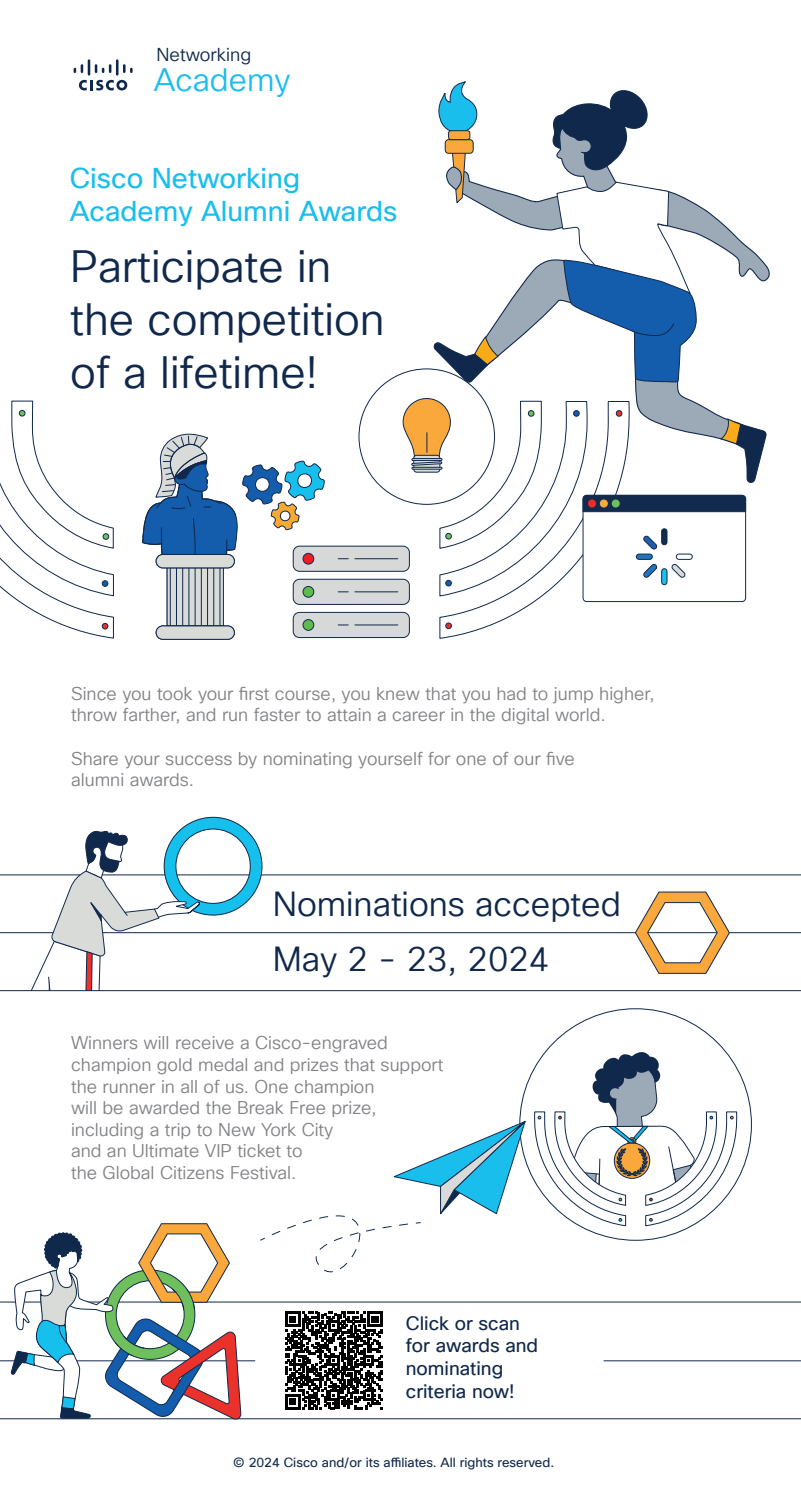
<style>
.page{position:relative;width:801px;height:1512px;background:#fff}
.page>*{position:absolute;margin:0;border:0;box-sizing:border-box;transform-origin:0 0}
.t1{font:44.2px/53px "Cisco Sans TT Light";color:#10284b}
.t2{font:34px/54.5px "Cisco Sans TT Light";color:#10284b}
.t3{font:31.7px "Cisco Sans TT Light";color:#1abeed}
.t4{font:28px/33.6px "Cisco Sans TT";color:#1abeed}
.t5{font:19px/22.8px "Cisco Sans TT";color:#10284b}
.t6{font:18.3px "Cisco Sans TT Light";color:#10284b}
.t7{font:18px/21.6px "Cisco Sans TT Light";color:#808285}
.t8{font:13px "Cisco Sans TT";color:#10284b}
</style>
<div class="page">
<div style="left:293px;top:546px;width:116px;height:25px;background:#d7d9d8;border-radius:6px"></div>
<div style="left:293px;top:546px;width:117px;height:26px;border:1px solid #10284b;border-radius:6px"></div>
<div style="left:303px;top:553px;width:11px;height:11px;background:#ee1c25;border-radius:50%"></div>
<div style="left:302px;top:553px;width:12px;height:11px;border:1px solid #0f2c4e;border-radius:50%"></div>
<hr style="left:355px;top:558px;width:43px;height:1px;background:#10284b">
<div style="left:293px;top:579px;width:116px;height:25px;background:#d7d9d8;border-radius:6px"></div>
<div style="left:293px;top:579px;width:117px;height:26px;border:1px solid #10284b;border-radius:6px"></div>
<hr style="left:355px;top:591px;width:43px;height:1px;background:#10284b">
<div style="left:303px;top:586px;width:11px;height:11px;background:#5fbb4e;border-radius:50%"></div>
<div style="left:302px;top:586px;width:12px;height:12px;border:1px solid #0f2c4e;border-radius:50%"></div>
<div style="left:293px;top:612px;width:116px;height:25px;background:#d7d9d8;border-radius:6px"></div>
<div style="left:293px;top:612px;width:117px;height:26px;border:1px solid #10284b;border-radius:6px"></div>
<div style="left:303px;top:619px;width:11px;height:11px;background:#5fbb4e;border-radius:50%"></div>
<div style="left:302px;top:619px;width:12px;height:12px;border:1px solid #0f2c4e;border-radius:50%"></div>
<hr style="left:355px;top:624px;width:43px;height:1px;background:#10284b">
<svg style="left:74px;top:59px;width:59px;height:31px"></svg>
<hr style="left:0;top:874px;width:800px;height:1px;background:#10284b">
<hr style="left:0;top:932px;width:800px;height:1px;background:#10284b">
<svg style="left:634px;top:891px;width:96px;height:83px"></svg>
<svg style="left:0;top:816px;width:263px;height:174px"></svg>
<hr style="left:0;top:990px;width:800px;height:1px;background:#10284b">
<hr style="left:0;top:1301px;width:800px;height:1px;background:#10284b">
<hr style="left:0;top:1360px;width:255px;height:1px;background:#10284b">
<hr style="left:604px;top:1360px;width:196px;height:1px;background:#10284b">
<hr style="left:0;top:1418px;width:800px;height:1px;background:#10284b">
<div style="left:173px;top:945px;width:59px;height:29px;background:#fff"></div>
<svg style="left:260px;top:1046px;width:477px;height:227px"></svg>
<svg style="left:11px;top:1223px;width:230px;height:197px"></svg>
<svg style="left:169px;top:568px;width:53px;height:56px;background:#cbcfcf"></svg>
<hr style="left:170px;top:563px;width:1px;height:63px;background:#10284b">
<hr style="left:176px;top:563px;width:1px;height:63px;background:#10284b">
<hr style="left:182px;top:563px;width:1px;height:63px;background:#10284b">
<hr style="left:188px;top:563px;width:1px;height:63px;background:#10284b">
<hr style="left:194px;top:563px;width:1px;height:63px;background:#10284b">
<hr style="left:201px;top:563px;width:1px;height:63px;background:#10284b">
<hr style="left:207px;top:563px;width:1px;height:63px;background:#10284b">
<hr style="left:213px;top:563px;width:1px;height:63px;background:#10284b">
<hr style="left:219px;top:563px;width:1px;height:63px;background:#10284b">
<div style="left:167px;top:560px;width:57px;height:66px;border:1px solid #10284b"></div>
<div style="left:156px;top:554px;width:78px;height:14px;background:#d9dbd9;border-radius:7px"></div>
<div style="left:156px;top:554px;width:79px;height:14px;border:1px solid #10284b;border-radius:7px"></div>
<div style="left:156px;top:626px;width:78px;height:13px;background:#d9dbd9;border-radius:7px"></div>
<div style="left:156px;top:625px;width:79px;height:15px;border:1px solid #10284b;border-radius:7px"></div>
<svg style="left:142px;top:433px;width:183px;height:126px"></svg>
<svg style="left:0;top:400px;width:114px;height:239px"></svg>
<div style="left:103px;top:533px;width:6px;height:7px;border:1px solid #10284b;border-radius:50%"></div>
<svg style="left:402px;top:81px;width:368px;height:558px"></svg>
<div style="left:445px;top:533px;width:7px;height:6px;border:1px solid #10284b;border-radius:50%"></div>
<svg style="left:285px;top:1311px;width:97px;height:98px"></svg>
<p class="t6" style="left:156px;top:43px;width:96px">Networking</p>
<h3 class="t3" style="left:154px;top:59px;width:138px">Academy</h3>
<h3 class="t4" style="left:70px;top:162px;width:329px">Cisco Networking<br>Academy Alumni Awards</h3>
<h1 class="t1" style="left:70px;top:241px;width:316px">Participate in the competition of a lifetime!</h1>
<p class="t7" style="left:71px;top:683px;width:585px">Since you took your first course, you knew that you had to jump higher, throw farther, and run faster to attain a career in the digital world.</p>
<p class="t7" style="left:71px;top:748px;width:505px">Share your success by nominating yourself for one of our five alumni awards.</p>
<h2 class="t2" style="left:273px;top:878px;width:350px">Nominations accepted<br>May 2 - 23, 2024</h2>
<p class="t7" style="left:71px;top:1033px;width:374px">Winners will receive a Cisco-engraved champion gold medal and prizes that support the runner in all of us. One champion<br>will be awarded the Break Free prize, including a trip to New York City<br>and an Ultimate VIP ticket to<br>the Global Citizens Festival.</p>
<p class="t5" style="left:406px;top:1312px;width:134px">Click or scan for awards and nominating criteria now!</p>
<p class="t8" style="left:233px;top:1453px;width:322px">© 2024 Cisco and/or its affiliates. All rights reserved.</p>
</div>
